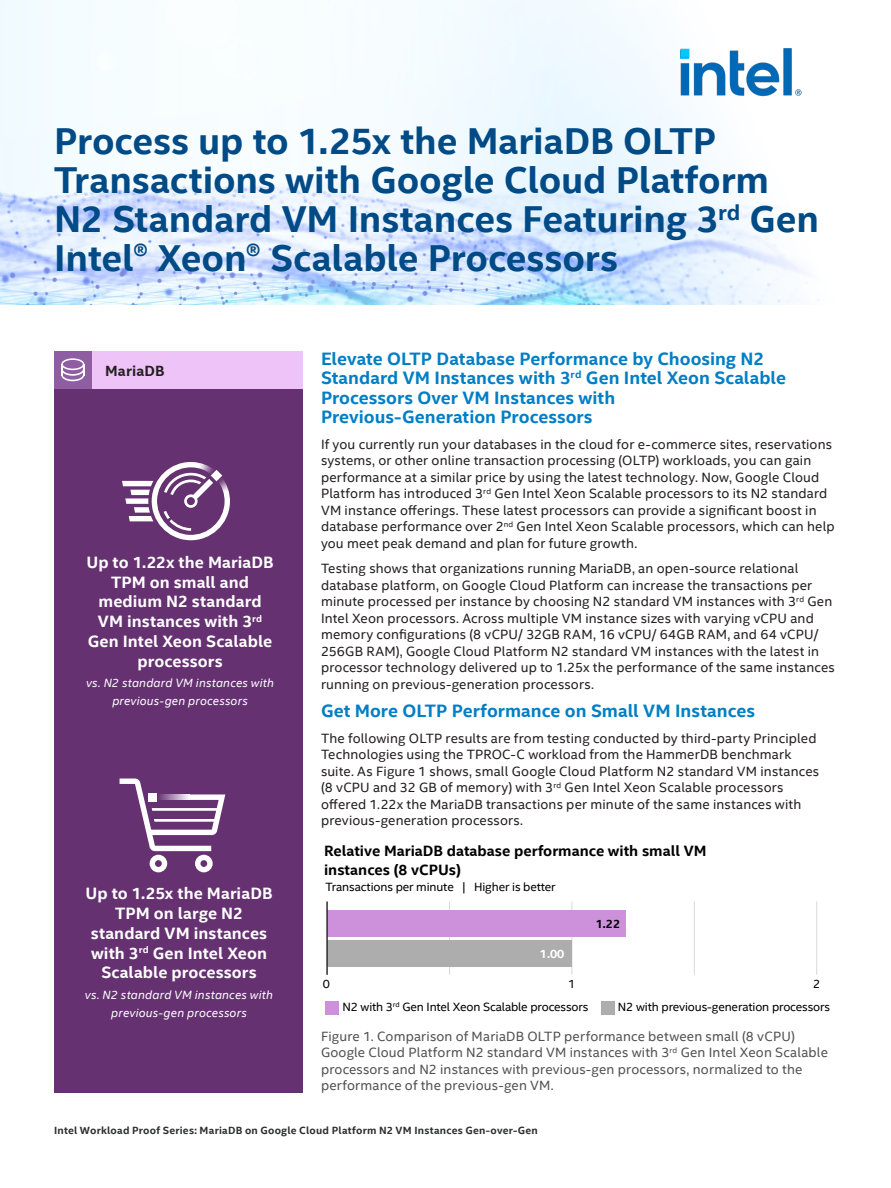
<style>
.page{position:relative;width:891px;height:1188px;background:#fff}
.page>*{position:absolute;margin:0;border:0;box-sizing:border-box;transform-origin:0 0}
.Main_Title{font:700 37.5px/39px "Intel Clear";letter-spacing:-.005em;color:#004a86}
.CopyHeaderBlue{font:700 18px/19.5px "Intel Clear";color:#007ec5}
.Claim{font:700 16.5px/19.8px "Intel Clear";letter-spacing:.005em;color:#fff;text-align:center}
.t1{font:700 15px/18.9px "Intel Clear";color:#000}
.CopyHeaderBlue-2{font:700 14.85px "Intel Clear";letter-spacing:.015em;color:#231f20}
.MainCopy___Caption{font:13.5px/16.5px "Intel Clear";letter-spacing:.01em;color:#231f20}
.t2{font:13.5px/16.5px "Intel Clear";letter-spacing:.015em;color:#525252}
.t3{font:12px "Intel Clear";letter-spacing:-.01em;color:#000}
.Claim_small{font:italic 12px/18px "Intel Clear";letter-spacing:.015em;color:#fff;text-align:center}
.t4{font:700 12px "Intel Clear";color:#000}
.t5{font:700 12px "Intel Clear";color:#fff}
.Document_Header{font:700 10.5px "Intel Clear";letter-spacing:.02em;color:#2d2f2e}
</style>
<div class="page">
<img style="left:0;top:0;width:818px;height:305px">
<div style="left:54px;top:389px;width:249px;height:704px;background:#653171"></div>
<svg style="left:122px;top:462px;width:108px;height:79px"></svg>
<svg style="left:120px;top:779px;width:105px;height:93px"></svg>
<div style="left:92px;top:351px;width:211px;height:38px;background:#eec3f7"></div>
<div style="left:54px;top:351px;width:38px;height:38px;background:#8f5da2"></div>
<svg style="left:61px;top:358px;width:23px;height:23px"></svg>
<hr style="left:816px;top:902px;width:1px;height:73px;background:#d9d9d9">
<hr style="left:572px;top:902px;width:1px;height:73px;background:#d9d9d9">
<hr style="left:449px;top:902px;width:1px;height:73px;background:#d9d9d9">
<hr style="left:694px;top:902px;width:1px;height:73px;background:#d9d9d9">
<div style="left:327px;top:910px;width:299px;height:27px;background:#cd91dc"></div>
<div style="left:327px;top:940px;width:245px;height:27px;background:#adadad"></div>
<hr style="left:326px;top:902px;width:2px;height:73px;background:#2d2e2e">
<div style="left:325px;top:1001px;width:14px;height:13px;background:#cd91dc"></div>
<div style="left:601px;top:1001px;width:13px;height:13px;background:#adadad"></div>
<img style="left:680px;top:48px;width:122px;height:49px">
<p class="Main_Title" style="left:54px;top:122px;width:767px">Process up to 1.25x the MariaDB OLTP Transactions with Google Cloud Platform N2 Standard VM Instances Featuring 3<sup>rd</sup> Gen Intel® Xeon® Scalable Processors</p>
<p class="CopyHeaderBlue-2" style="left:105px;top:361px;width:61px">MariaDB</p>
<p class="Claim" style="left:86px;top:552px;width:189px">Up to 1.22x the MariaDB<br>TPM on small and medium N2 standard<br>VM instances with 3<sup>rd<br></sup>Gen Intel Xeon Scalable processors</p>
<p class="Claim_small" style="left:86px;top:674px;width:190px">vs. N2 standard VM instances with previous-gen processors</p>
<p class="Claim" style="left:86px;top:884px;width:189px">Up to 1.25x the MariaDB<br>TPM on large N2 standard VM instances with 3<sup>rd</sup> Gen Intel Xeon<br>Scalable processors</p>
<p class="Claim_small" style="left:85px;top:986px;width:190px">vs. N2 standard VM instances with previous-gen processors</p>
<p class="CopyHeaderBlue" style="left:321px;top:349px;width:467px">Elevate OLTP Database Performance by Choosing N2<br>Standard VM Instances with 3<sup>rd</sup> Gen Intel Xeon Scalable Processors Over VM Instances with Previous‑Generation Processors</p>
<p class="MainCopy___Caption" style="left:321px;top:436px;width:515px">If you currently run your databases in the cloud for e-commerce sites, reservations systems, or other online transaction processing (OLTP) workloads, you can gain performance at a similar price by using the latest technology. Now, Google Cloud Platform has introduced 3<sup>rd</sup> Gen Intel Xeon Scalable processors to its N2 standard VM instance offerings. These latest processors can provide a significant boost in database performance over 2<sup>nd</sup> Gen Intel Xeon Scalable processors, which can help you meet peak demand and plan for future growth.</p>
<p class="MainCopy___Caption" style="left:321px;top:560px;width:515px">Testing shows that organizations running MariaDB, an open-source relational database platform, on Google Cloud Platform can increase the transactions per minute processed per instance by choosing N2 standard VM instances with 3<sup>rd</sup> Gen Intel Xeon processors. Across multiple VM instance sizes with varying vCPU and memory configurations (8 vCPU/ 32GB RAM, 16 vCPU/ 64GB RAM, and 64 vCPU/ 256GB RAM), Google Cloud Platform N2 standard VM instances with the latest in processor technology delivered up to 1.25x the performance of the same instances running on previous-generation processors.</p>
<p class="CopyHeaderBlue" style="left:321px;top:701px;width:436px">Get More OLTP Performance on Small VM Instances</p>
<p class="MainCopy___Caption" style="left:321px;top:730px;width:500px">The following OLTP results are from testing conducted by third-party Principled Technologies using the TPROC-C workload from the HammerDB benchmark suite. As Figure 1 shows, small Google Cloud Platform N2 standard VM instances (8 vCPU and 32 GB of memory) with 3<sup>rd</sup> Gen Intel Xeon Scalable processors offered 1.22x the MariaDB transactions per minute of the same instances with previous‑generation processors.</p>
<p class="t1" style="left:324px;top:842px;width:384px">Relative MariaDB database performance with small VM instances (8 vCPUs)</p>
<p class="t3" style="left:326px;top:880px;width:232px">Transactions per minute | Higher is better</p>
<p class="t5" style="left:540px;top:946px;width:26px">1.00</p>
<p class="t4" style="left:596px;top:916px;width:26px">1.22</p>
<p class="t3" style="left:323px;top:977px;width:9px">0</p>
<p class="t3" style="left:568px;top:977px;width:9px">1</p>
<p class="t3" style="left:813px;top:977px;width:9px">2</p>
<p class="t3" style="left:342px;top:1000px;width:248px">N2 with 3<sup>rd</sup> Gen Intel Xeon Scalable processors</p>
<p class="t3" style="left:618px;top:1000px;width:214px">N2 with previous-generation processors</p>
<p class="t2" style="left:321px;top:1028px;width:508px">Figure 1. Comparison of MariaDB OLTP performance between small (8 vCPU)<br>Google Cloud Platform N2 standard VM instances with 3<sup>rd</sup> Gen Intel Xeon Scalable processors and N2 instances with previous-gen processors, normalized to the performance of the previous-gen VM.</p>
<p class="Document_Header" style="left:54px;top:1124px;width:485px">Intel Workload Proof Series: MariaDB on Google Cloud Platform N2 VM Instances Gen-over-Gen</p>
</div>
